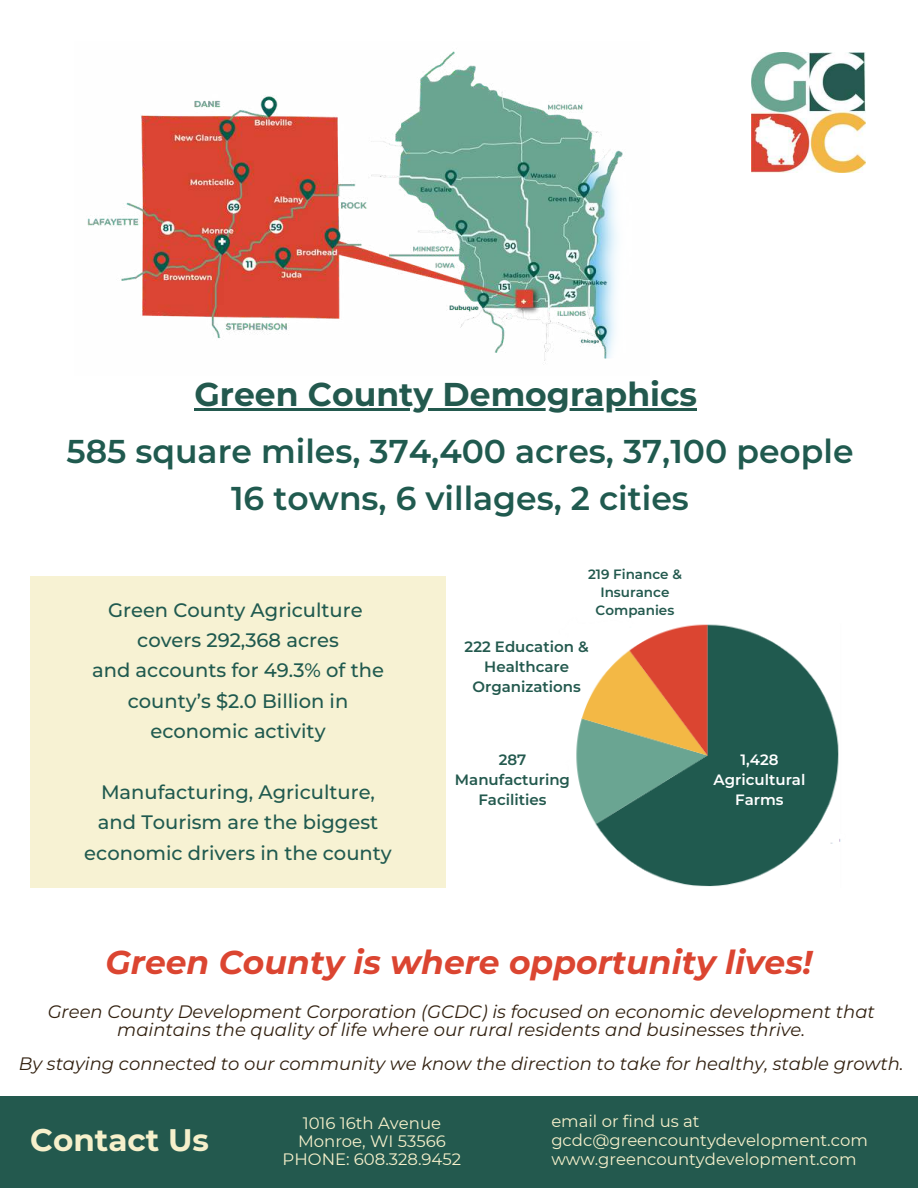
<style>
.page{position:relative;width:918px;height:1188px;background:#fff}
.page>*{position:absolute;margin:0;border:0;box-sizing:border-box;transform-origin:0 0}
.t1{font:600 33px/46.2px "Montserrat";color:#205a4f;text-align:center}
.t2{font:italic 700 33px "Montserrat";color:#db4531}
.t3{font:700 33px "Montserrat";color:#23594e}
.t4{font:700 31.05px "Montserrat";color:#f6f0cb}
.t5{font:500 19.5px/30.3px "Montserrat";color:#205a4f;text-align:center}
.t6{font:italic 18px/18px "Montserrat";color:#322110;text-align:center}
.t7{font:16.5px/19px "Montserrat";color:#f6f0cb}
.t8{font:600 15px/20.2px "Montserrat";color:#23594e;text-align:center}
.t9{font:600 15px/20.2px "Montserrat";color:#fff;text-align:center}
.t10{font:600 13.5px/18px "Montserrat";color:#23594e;text-align:center}
</style>
<div class="page">
<div style="left:0;top:1096px;width:918px;height:92px;background:#23594e"></div>
<img style="left:87px;top:51px;width:536px;height:310px">
<img style="left:751px;top:53px;width:114px;height:119px">
<img style="left:576px;top:624px;width:265px;height:263px">
<div style="left:30px;top:576px;width:416px;height:312px;background:#f7f2d3"></div>
<hr style="left:195px;top:408px;width:502px;height:2px;background:#23594e">
<h1 class="t3" style="left:195px;top:372px;width:504px">Green County Demographics</h1>
<h1 class="t1" style="left:66px;top:428px;width:789px">585 square miles, 374,400 acres, 37,100 people<br>16 towns, 6 villages, 2 cities</h1>
<p class="t5" style="left:92px;top:594px;width:293px">Green County Agriculture covers 292,368 acres<br>and accounts for 49.3% of the county’s $2.0 Billion in economic activity</p>
<p class="t5" style="left:84px;top:776px;width:309px">Manufacturing, Agriculture, and Tourism are the biggest economic drivers in the county</p>
<p class="t10" style="left:588px;top:565px;width:95px">219 Finance &amp;<br>Insurance<br>Companies</p>
<p class="t8" style="left:465px;top:636px;width:126px">222 Education &amp;<br>Healthcare<br>Organizations</p>
<p class="t8" style="left:455px;top:749px;width:117px">287<br>Manufacturing<br>Facilities</p>
<p class="t9" style="left:714px;top:749px;width:93px">1,428<br>Agricultural<br>Farms</p>
<h1 class="t2" style="left:106px;top:940px;width:708px">Green County is where opportunity lives!</h1>
<p class="t6" style="left:48px;top:1002px;width:829px">Green County Development Corporation (GCDC) is focused on economic development that maintains the quality of life where our rural residents and businesses thrive.</p>
<p class="t6" style="left:19px;top:1054px;width:886px">By staying connected to our community we know the direction to take for healthy, stable growth.</p>
<h2 class="t4" style="left:30px;top:1118px;width:180px">Contact Us</h2>
<p class="t7" style="left:283px;top:1114px;width:180px;line-height:18px;text-align:center">1016 16th Avenue<br>Monroe, WI 53566<br>PHONE: 608.328.9452</p>
<p class="t7" style="left:551px;top:1111px;width:318px">email or find us at gcdc@greencountydevelopment.com www.greencountydevelopment.com</p>
</div>
